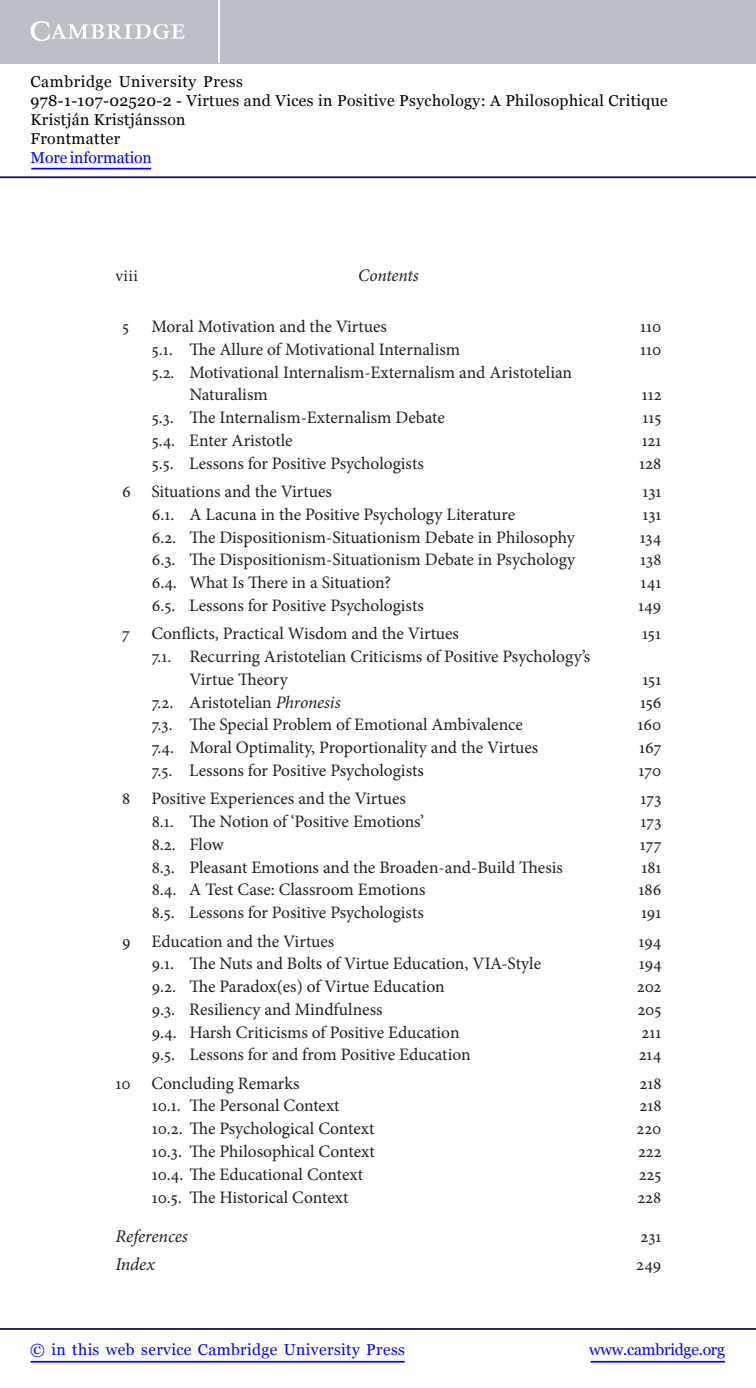
<style>
.page{position:relative;width:756px;height:1388px;background:#fff}
.page>*{position:absolute;margin:0;border:0;box-sizing:border-box;transform-origin:0 0}
.t1{font:italic 17.85px "Minion Pro";letter-spacing:-.005em;color:#231f20}
.t2{font:17.5px/22.8px "Minion Pro";color:#231f20}
.t3{font:italic 17.5px "Minion Pro";letter-spacing:-.01em;color:#231f20}
.t4{font:16.62px "Minion Pro";color:#231f20}
.t5{font:15.75px/18.9px "Georgia";letter-spacing:.025em;color:#000}
.t6{font:15.75px "Georgia";letter-spacing:.025em;color:#00f}
.t7{font:15.75px "Georgia";letter-spacing:-.015em;color:#00f}
.t8{font:15.75px "Georgia";letter-spacing:-.01em;color:#00f}
.s1{font-style:italic}
</style>
<div class="page">
<hr style="left:591px;top:1361px;width:134px;height:1px;background:#00f">
<hr style="left:0;top:1328px;width:756px;height:2px;background:#150666">
<hr style="left:31px;top:1361px;width:374px;height:1px;background:#00f">
<div style="left:0;top:0;width:756px;height:63px;background:#bac0c6"></div>
<svg style="left:31px;top:21px;width:154px;height:20px"></svg>
<hr style="left:218px;top:0;width:2px;height:63px;background:#fff">
<hr style="left:0;top:176px;width:756px;height:2px;background:#150666">
<hr style="left:31px;top:168px;width:120px;height:1px;background:#00f">
<p class="t5" style="left:31px;top:72px;width:639px">Cambridge University Press<br>978-1-107-02520-2 - Virtues and Vices in Positive Psychology: A Philosophical Critique Kristján Kristjánsson<br>Frontmatter</p>
<p class="t8" style="left:31px;top:148px;width:123px">More information</p>
<p class="t4" style="left:116px;top:269px;width:24px">viii</p>
<p class="t3" style="left:358px;top:269px;width:62px">Contents</p>
<p class="t2" style="left:122px;top:317px;width:9px">5</p>
<p class="t2" style="left:151px;top:317px;width:237px">Moral Motivation and the Virtues</p>
<p class="t2" style="left:640px;top:317px;width:23px">110</p>
<p class="t2" style="left:152px;top:339px;width:310px">5.1. The Allure of Motivational Internalism</p>
<p class="t2" style="left:640px;top:339px;width:23px">110</p>
<p class="t2" style="left:189px;top:362px;width:384px;text-indent:-38px">5.2. Motivational Internalism-Externalism and Aristotelian<br>Naturalism</p>
<p class="t2" style="left:642px;top:385px;width:21px">112</p>
<p class="t2" style="left:152px;top:408px;width:295px">5.3. The Internalism-Externalism Debate</p>
<p class="t2" style="left:643px;top:408px;width:20px">115</p>
<p class="t2" style="left:152px;top:430px;width:142px">5.4. Enter Aristotle</p>
<p class="t2" style="left:642px;top:430px;width:21px">121</p>
<p class="t2" style="left:152px;top:453px;width:274px">5.5. Lessons for Positive Psychologists</p>
<p class="t2" style="left:639px;top:453px;width:24px">128</p>
<p class="t2" style="left:122px;top:481px;width:211px">6 Situations and the Virtues</p>
<p class="t2" style="left:642px;top:481px;width:20px">131</p>
<p class="t2" style="left:152px;top:504px;width:365px">6.1. A Lacuna in the Positive Psychology Literature</p>
<p class="t2" style="left:642px;top:504px;width:20px">131</p>
<p class="t2" style="left:152px;top:527px;width:424px">6.2. The Dispositionism-Situationism Debate in Philosophy</p>
<p class="t2" style="left:640px;top:527px;width:23px">134</p>
<p class="t2" style="left:152px;top:550px;width:425px">6.3. The Dispositionism-Situationism Debate in Psychology</p>
<p class="t2" style="left:640px;top:550px;width:23px">138</p>
<p class="t2" style="left:152px;top:572px;width:241px">6.4. What Is There in a Situation?</p>
<p class="t2" style="left:641px;top:572px;width:22px">141</p>
<p class="t2" style="left:152px;top:595px;width:274px">6.5. Lessons for Positive Psychologists</p>
<p class="t2" style="left:638px;top:595px;width:25px">149</p>
<p class="t2" style="left:122px;top:624px;width:338px">7 Conflicts, Practical Wisdom and the Virtues</p>
<p class="t2" style="left:642px;top:624px;width:20px">151</p>
<p class="t2" style="left:189px;top:646px;width:403px;text-indent:-38px">7.1. Recurring Aristotelian Criticisms of Positive Psychology’s<br>Virtue Theory</p>
<p class="t2" style="left:643px;top:669px;width:20px">151</p>
<p class="t2" style="left:152px;top:692px;width:190px">7.2. Aristotelian <span class="s1">Phronesis</span></p>
<p class="t2" style="left:640px;top:692px;width:23px">156</p>
<p class="t2" style="left:152px;top:715px;width:373px">7.3. The Special Problem of Emotional Ambivalence</p>
<p class="t2" style="left:637px;top:715px;width:25px">160</p>
<p class="t2" style="left:152px;top:737px;width:388px">7.4. Moral Optimality, Proportionality and the Virtues</p>
<p class="t2" style="left:639px;top:737px;width:24px">167</p>
<p class="t2" style="left:152px;top:760px;width:274px">7.5. Lessons for Positive Psychologists</p>
<p class="t2" style="left:639px;top:760px;width:24px">170</p>
<p class="t2" style="left:122px;top:789px;width:285px">8 Positive Experiences and the Virtues</p>
<p class="t2" style="left:641px;top:789px;width:22px">173</p>
<p class="t2" style="left:152px;top:811px;width:274px">8.1. The Notion of ‘Positive Emotions’</p>
<p class="t2" style="left:641px;top:811px;width:22px">173</p>
<p class="t2" style="left:152px;top:834px;width:73px">8.2. Flow</p>
<p class="t2" style="left:640px;top:834px;width:23px">177</p>
<p class="t2" style="left:152px;top:857px;width:413px">8.3. Pleasant Emotions and the Broaden-and-Build Thesis</p>
<p class="t2" style="left:641px;top:857px;width:22px">181</p>
<p class="t2" style="left:152px;top:880px;width:275px">8.4. A Test Case: Classroom Emotions</p>
<p class="t2" style="left:639px;top:880px;width:24px">186</p>
<p class="t2" style="left:152px;top:902px;width:274px">8.5. Lessons for Positive Psychologists</p>
<p class="t2" style="left:641px;top:902px;width:22px">191</p>
<p class="t2" style="left:122px;top:931px;width:214px">9 Education and the Virtues</p>
<p class="t2" style="left:639px;top:931px;width:24px">194</p>
<p class="t2" style="left:152px;top:954px;width:391px">9.1. The Nuts and Bolts of Virtue Education, VIA-Style</p>
<p class="t2" style="left:639px;top:954px;width:24px">194</p>
<p class="t2" style="left:152px;top:976px;width:294px">9.2. The Paradox(es) of Virtue Education</p>
<p class="t2" style="left:637px;top:976px;width:26px">202</p>
<p class="t2" style="left:152px;top:999px;width:232px">9.3. Resiliency and Mindfulness</p>
<p class="t2" style="left:637px;top:999px;width:26px">205</p>
<p class="t2" style="left:152px;top:1022px;width:309px">9.4. Harsh Criticisms of Positive Education</p>
<p class="t2" style="left:642px;top:1022px;width:21px">211</p>
<p class="t2" style="left:152px;top:1045px;width:320px">9.5. Lessons for and from Positive Education</p>
<p class="t2" style="left:639px;top:1045px;width:24px">214</p>
<p class="t2" style="left:116px;top:1073px;width:186px">10 Concluding Remarks</p>
<p class="t2" style="left:639px;top:1073px;width:24px">218</p>
<p class="t2" style="left:152px;top:1096px;width:189px">10.1. The Personal Context</p>
<p class="t2" style="left:639px;top:1096px;width:24px">218</p>
<p class="t2" style="left:152px;top:1118px;width:224px">10.2. The Psychological Context</p>
<p class="t2" style="left:637px;top:1118px;width:26px">220</p>
<p class="t2" style="left:152px;top:1141px;width:225px">10.3. The Philosophical Context</p>
<p class="t2" style="left:638px;top:1141px;width:25px">222</p>
<p class="t2" style="left:152px;top:1164px;width:213px">10.4. The Educational Context</p>
<p class="t2" style="left:639px;top:1164px;width:24px">225</p>
<p class="t2" style="left:152px;top:1187px;width:198px">10.5. The Historical Context</p>
<p class="t2" style="left:637px;top:1187px;width:25px">228</p>
<p class="t1" style="left:116px;top:1229px;width:74px">References</p>
<p class="t2" style="left:641px;top:1226px;width:22px">231</p>
<p class="t1" style="left:116px;top:1257px;width:41px">Index</p>
<p class="t2" style="left:636px;top:1255px;width:27px">249</p>
<p class="t6" style="left:30px;top:1340px;width:376px">© in this web service Cambridge University Press</p>
<p class="t7" style="left:589px;top:1340px;width:137px">www.cambridge.org</p>
</div>
